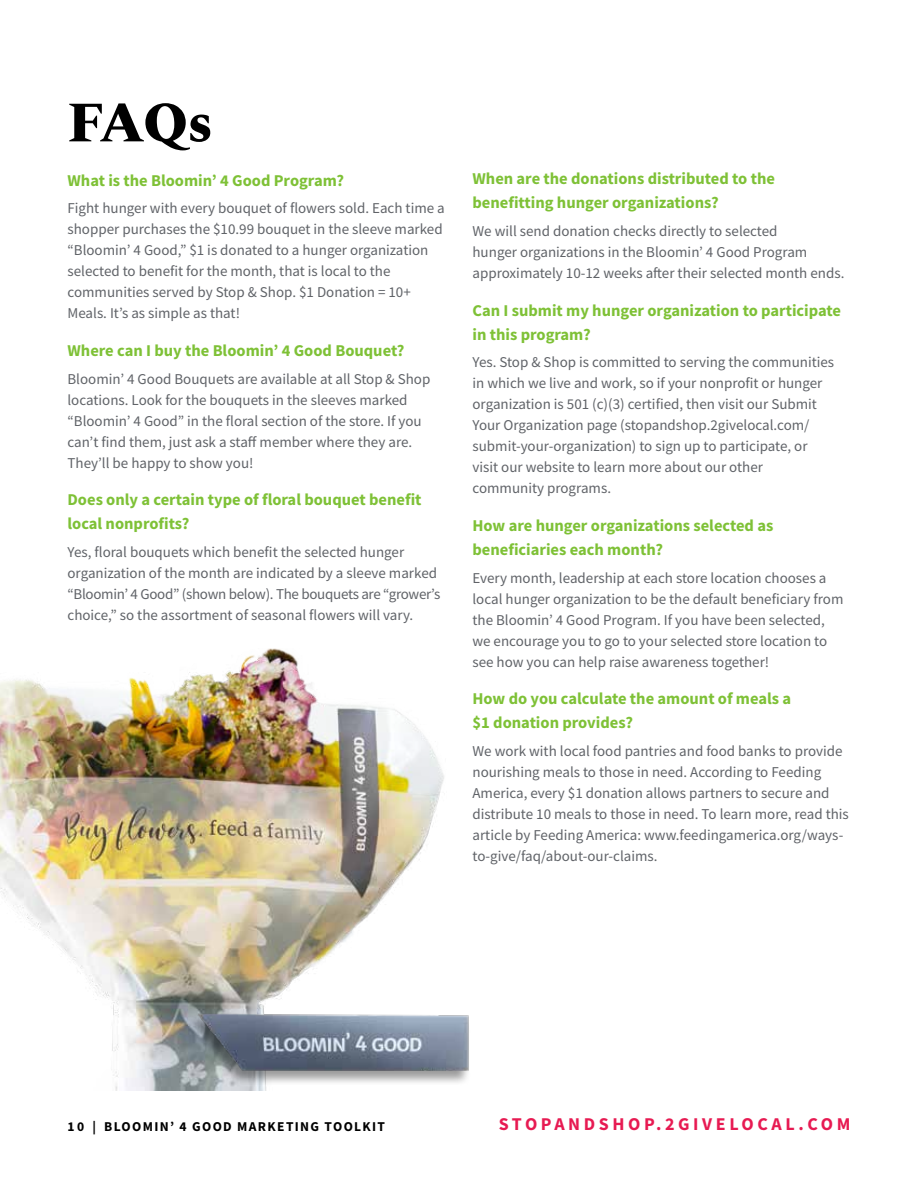
<style>
.page{position:relative;width:918px;height:1188px;background:#fff}
.page>*{position:absolute;margin:0;border:0;box-sizing:border-box;transform-origin:0 0}
.t1{font:800 57px "Spectral";color:#000}
.t2{font:700 18px "Source Sans Pro";letter-spacing:.2em;color:#e71a52}
.t3{font:700 16.5px/24px "Source Sans Pro";color:#7ec136}
.t4{font:15px/21px "Source Sans Pro";color:#606368}
.t5{font:700 13.5px "Source Sans Pro";letter-spacing:.1em;color:#000}
</style>
<div class="page">
<img style="left:0;top:648px;width:444px;height:443px">
<img style="left:187px;top:999px;width:282px;height:86px">
<h1 class="t1" style="left:68px;top:81px;width:147px">FAQs</h1>
<p class="t3" style="left:68px;top:168px;width:278px">What is the Bloomin’ 4 Good Program?</p>
<p class="t4" style="left:68px;top:198px;width:379px">Fight hunger with every bouquet of flowers sold. Each time a shopper purchases the $10.99 bouquet in the sleeve marked “Bloomin’ 4 Good,” $1 is donated to a hunger organization selected to benefit for the month, that is local to the communities served by Stop &amp; Shop. $1 Donation = 10+ Meals. It’s as simple as that!</p>
<p class="t3" style="left:68px;top:338px;width:338px">Where can I buy the Bloomin’ 4 Good Bouquet?</p>
<p class="t4" style="left:68px;top:368px;width:364px">Bloomin’ 4 Good Bouquets are available at all Stop &amp; Shop locations. Look for the bouquets in the sleeves marked “Bloomin’ 4 Good” in the floral section of the store. If you can’t find them, just ask a staff member where they are.<br>They’ll be happy to show you!</p>
<p class="t3" style="left:68px;top:487px;width:356px">Does only a certain type of floral bouquet benefit local nonprofits?</p>
<p class="t4" style="left:68px;top:541px;width:374px">Yes, floral bouquets which benefit the selected hunger organization of the month are indicated by a sleeve marked “Bloomin’ 4 Good” (shown below). The bouquets are “grower’s choice,” so the assortment of seasonal flowers will vary.</p>
<p class="t3" style="left:472px;top:167px;width:304px">When are the donations distributed to the benefitting hunger organizations?</p>
<p class="t4" style="left:472px;top:221px;width:373px">We will send donation checks directly to selected<br>hunger organizations in the Bloomin’ 4 Good Program approximately 10-12 weeks after their selected month ends.</p>
<p class="t3" style="left:472px;top:298px;width:370px">Can I submit my hunger organization to participate in this program?</p>
<p class="t4" style="left:472px;top:352px;width:363px">Yes. Stop &amp; Shop is committed to serving the communities in which we live and work, so if your nonprofit or hunger organization is 501 (c)(3) certified, then visit our Submit Your Organization page (stopandshop.2givelocal.com/ submit-your-organization) to sign up to participate, or visit our website to learn more about our other community programs.</p>
<p class="t3" style="left:472px;top:513px;width:302px">How are hunger organizations selected as beneficiaries each month?</p>
<p class="t4" style="left:472px;top:567px;width:372px">Every month, leadership at each store location chooses a local hunger organization to be the default beneficiary from the Bloomin’ 4 Good Program. If you have been selected, we encourage you to go to your selected store location to see how you can help raise awareness together!</p>
<p class="t3" style="left:472px;top:686px;width:320px">How do you calculate the amount of meals a $1 donation provides?</p>
<p class="t4" style="left:472px;top:740px;width:378px">We work with local food pantries and food banks to provide nourishing meals to those in need. According to Feeding America, every $1 donation allows partners to secure and distribute 10 meals to those in need. To learn more, read this article by Feeding America: www.feedingamerica.org/ways&shy;to-give/faq/about-our-claims.</p>
<p class="t5" style="left:68px;top:1117px;width:319px">10 | BLOOMIN’ 4 GOOD MARKETING TOOLKIT</p>
<p class="t2" style="left:499px;top:1112px;width:353px">STOPANDSHOP.2GIVELOCAL.COM</p>
</div>
